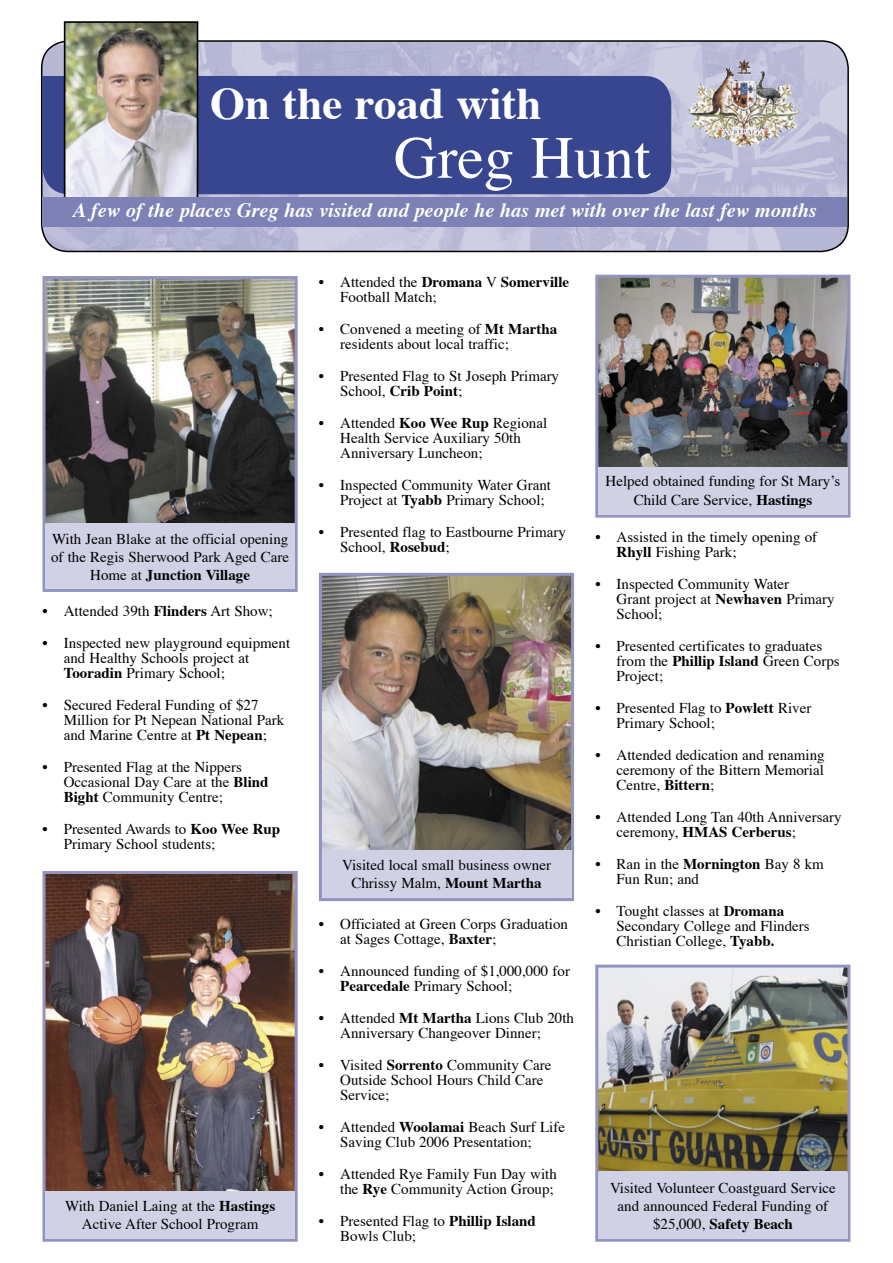
<style>
.page{position:relative;width:893px;height:1263px;background:#fff}
.page>*{position:absolute;margin:0;border:0;box-sizing:border-box;transform-origin:0 0}
.t1{font:60px "Times";color:#fff}
.t2{font:700 45px "Times";color:#fff}
.t3{font:italic 700 20.25px "Times";color:#fff}
.Bullets{font:15px/15px "Times";color:#000}
.Body_Text_left{font:15px/18px "Times";color:#000;text-align:center}
.s1{font-weight:700}
</style>
<div class="page">
<img style="left:599px;top:969px;width:247px;height:202px">
<div style="left:595px;top:965px;width:255px;height:277px;border:3px solid #9193c0"></div>
<svg style="left:41px;top:40px;width:808px;height:211px;background:#b8b7d0"></svg>
<img style="left:716px;top:111px;width:85px;height:36px">
<div style="left:42px;top:76px;width:629px;height:118px;background:#37468e"></div>
<img style="left:67px;top:24px;width:128px;height:173px">
<div style="left:64px;top:21px;width:134px;height:202px;border:2px solid #000"></div>
<div style="left:43px;top:197px;width:804px;height:29px;background:#7d81b5"></div>
<img style="left:47px;top:280px;width:247px;height:242px">
<div style="left:43px;top:276px;width:255px;height:316px;border:3px solid #9193c0"></div>
<div style="left:46px;top:524px;width:249px;height:65px;background:#d1d1e5"></div>
<img style="left:47px;top:875px;width:247px;height:316px">
<div style="left:43px;top:871px;width:255px;height:371px;border:3px solid #9193c0"></div>
<div style="left:46px;top:1191px;width:249px;height:47px;background:#d1d1e5"></div>
<img style="left:323px;top:577px;width:247px;height:273px">
<div style="left:319px;top:573px;width:255px;height:328px;border:3px solid #9193c0"></div>
<div style="left:322px;top:850px;width:249px;height:48px;background:#d1d1e5"></div>
<img style="left:599px;top:279px;width:247px;height:187px">
<div style="left:595px;top:275px;width:255px;height:243px;border:3px solid #9193c0"></div>
<div style="left:598px;top:467px;width:250px;height:47px;background:#d1d1e5"></div>
<div style="left:598px;top:1173px;width:250px;height:66px;background:#d1d1e5"></div>
<p class="t2" style="left:210px;top:74px;width:333px">On the road with</p>
<p class="t1" style="left:394px;top:120px;width:258px">Greg Hunt</p>
<p class="t3" style="left:73px;top:197px;width:745px">A few of the places Greg has visited and people he has met with over the last few months</p>
<p class="Body_Text_left" style="left:51px;top:530px;width:240px">With Jean Blake at the official opening of the Regis Sherwood Park Aged Care<br>Home at <span class="s1">Junction Village</span></p>
<p class="Bullets" style="left:43px;top:604px;width:232px">• Attended 39th <span class="s1">Flinders</span> Art Show;</p>
<p class="Bullets" style="left:64px;top:636px;width:228px;text-indent:-21px">• Inspected new playground equipment and Healthy Schools project at<br><span class="s1">Tooradin</span> Primary School;</p>
<p class="Bullets" style="left:64px;top:698px;width:222px;text-indent:-21px">• Secured Federal Funding of $27<br>Million for Pt Nepean National Park and Marine Centre at <span class="s1">Pt Nepean</span>;</p>
<p class="Bullets" style="left:64px;top:760px;width:206px;text-indent:-21px">• Presented Flag at the Nippers<br>Occasional Day Care at the <span class="s1">Blind<br>Bight</span> Community Centre;</p>
<p class="Bullets" style="left:64px;top:822px;width:218px;text-indent:-21px">• Presented Awards to <span class="s1">Koo Wee Rup<br></span>Primary School students;</p>
<p class="Body_Text_left" style="left:65px;top:1197px;width:211px">With Daniel Laing at the <span class="s1">Hastings<br></span>Active After School Program</p>
<p class="Bullets" style="left:340px;top:275px;width:231px;text-indent:-21px">• Attended the <span class="s1">Dromana</span> V <span class="s1">Somerville<br></span>Football Match;</p>
<p class="Bullets" style="left:340px;top:322px;width:219px;text-indent:-21px">• Convened a meeting of <span class="s1">Mt Martha </span>residents about local traffic;</p>
<p class="Bullets" style="left:340px;top:369px;width:220px;text-indent:-21px">• Presented Flag to St Joseph Primary<br>School, <span class="s1">Crib Point</span>;</p>
<p class="Bullets" style="left:340px;top:416px;width:209px;text-indent:-21px">• Attended <span class="s1">Koo Wee Rup</span> Regional<br>Health Service Auxiliary 50th<br>Anniversary Luncheon;</p>
<p class="Bullets" style="left:340px;top:478px;width:212px;text-indent:-21px">• Inspected Community Water Grant<br>Project at <span class="s1">Tyabb</span> Primary School;</p>
<p class="Bullets" style="left:340px;top:525px;width:227px;text-indent:-21px">• Presented flag to Eastbourne Primary<br>School, <span class="s1">Rosebud</span>;</p>
<p class="Body_Text_left" style="left:342px;top:856px;width:210px">Visited local small business owner<br>Chrissy Malm, <span class="s1">Mount Martha</span></p>
<p class="Bullets" style="left:340px;top:917px;width:229px;text-indent:-21px">• Officiated at Green Corps Graduation at Sages Cottage, <span class="s1">Baxter</span>;</p>
<p class="Bullets" style="left:340px;top:964px;width:231px;text-indent:-21px">• Announced funding of $1,000,000 for<br><span class="s1">Pearcedale</span> Primary School;</p>
<p class="Bullets" style="left:340px;top:1011px;width:235px;text-indent:-21px">• Attended <span class="s1">Mt Martha</span> Lions Club 20th<br>Anniversary Changeover Dinner;</p>
<p class="Bullets" style="left:340px;top:1058px;width:213px;text-indent:-21px">• Visited <span class="s1">Sorrento</span> Community Care<br>Outside School Hours Child Care<br>Service;</p>
<p class="Bullets" style="left:340px;top:1120px;width:226px;text-indent:-21px">• Attended <span class="s1">Woolamai</span> Beach Surf Life<br>Saving Club 2006 Presentation;</p>
<p class="Bullets" style="left:319px;top:1167px;width:239px;text-align:right">• Attended Rye Family Fun Day with the <span class="s1">Rye</span> Community Action Group;</p>
<p class="Bullets" style="left:340px;top:1214px;width:197px;text-indent:-21px">• Presented Flag to <span class="s1">Phillip Island<br></span>Bowls Club;</p>
<p class="Body_Text_left" style="left:606px;top:473px;width:236px">Helped obtained funding for St Mary’s<br>Child Care Service, <span class="s1">Hastings</span></p>
<p class="Bullets" style="left:617px;top:530px;width:202px;text-indent:-21px">• Assisted in the timely opening of<br><span class="s1">Rhyll</span> Fishing Park;</p>
<p class="Bullets" style="left:617px;top:577px;width:220px;text-indent:-21px">• Inspected Community Water<br>Grant project at <span class="s1">Newhaven</span> Primary<br>School;</p>
<p class="Bullets" style="left:617px;top:639px;width:225px;text-indent:-21px">• Presented certificates to graduates from the <span class="s1">Phillip Island</span> Green Corps<br>Project;</p>
<p class="Bullets" style="left:617px;top:701px;width:196px;text-indent:-21px">• Presented Flag to <span class="s1">Powlett</span> River<br>Primary School;</p>
<p class="Bullets" style="left:617px;top:748px;width:210px;text-align:justify;text-indent:-21px">• Attended dedication and renaming ceremony of the Bittern Memorial Centre, <span class="s1">Bittern</span>;</p>
<p class="Bullets" style="left:617px;top:810px;width:227px;text-indent:-21px">• Attended Long Tan 40th Anniversary ceremony, <span class="s1">HMAS Cerberus</span>;</p>
<p class="Bullets" style="left:617px;top:857px;width:209px;text-indent:-21px">• Ran in the <span class="s1">Mornington</span> Bay 8 km<br>Fun Run; and</p>
<p class="Bullets" style="left:617px;top:904px;width:195px;text-indent:-21px">• Tought classes at <span class="s1">Dromana<br></span>Secondary College and Flinders<br>Christian College, <span class="s1">Tyabb.</span></p>
<p class="Body_Text_left" style="left:610px;top:1180px;width:227px">Visited Volunteer Coastguard Service and announced Federal Funding of $25,000, <span class="s1">Safety Beach</span></p>
</div>
